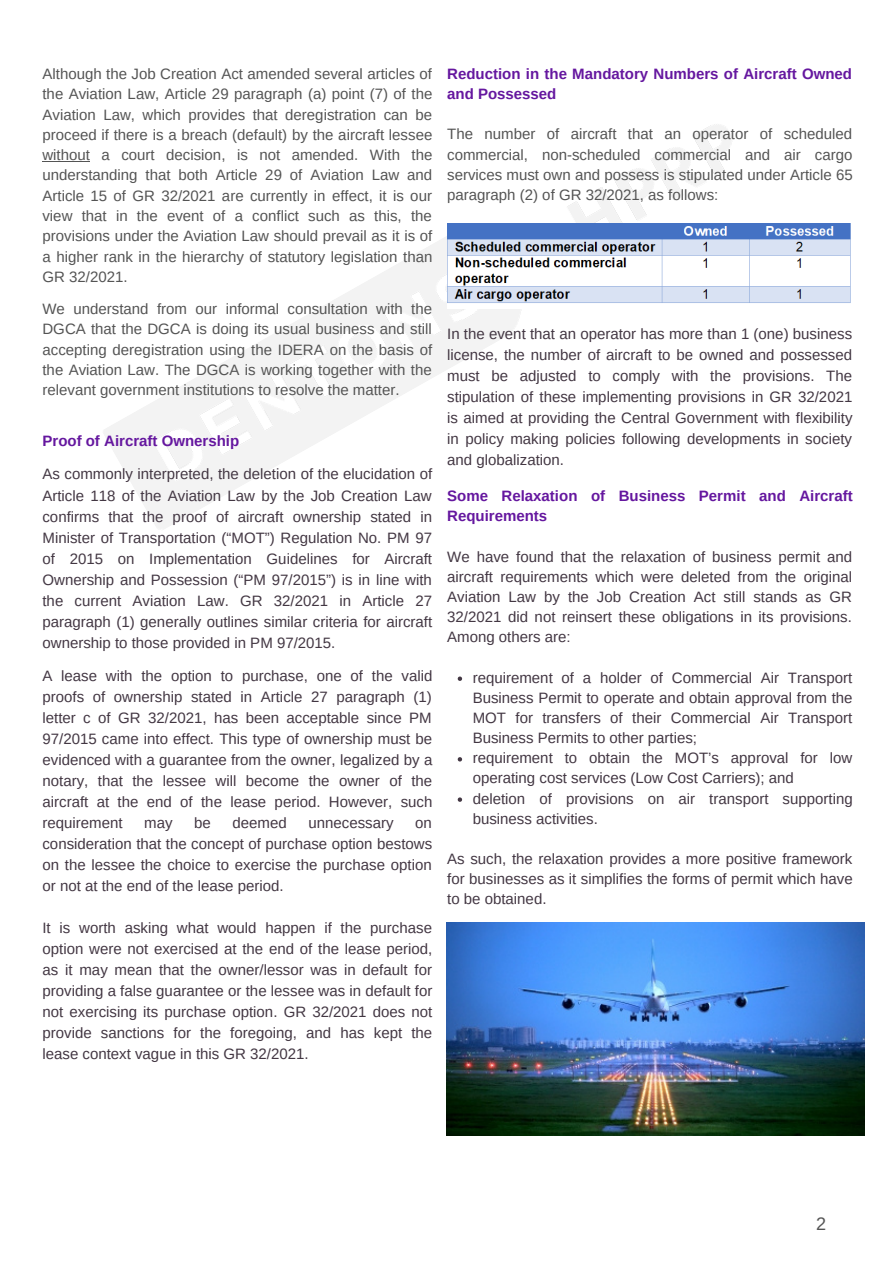
<style>
.page{position:relative;width:894px;height:1264px;background:#fff}
.page>*{position:absolute;margin:0;border:0;box-sizing:border-box;transform-origin:0 0}
.t1{font:18px "Arimo";color:#545454}
.t2{font:15px/21px "Arimo";color:#433743;text-align:justify}
.t3{font:15px/20.2px "Arimo";color:#545454;text-align:justify}
.t4{font:700 15px/20.1px "Arimo";color:#65179f}
</style>
<div class="page">
<img style="left:104px;top:124px;width:659px;height:405px">
<hr style="left:42px;top:161px;width:48px;height:1px;background:#545454">
<img style="left:447px;top:224px;width:404px;height:84px">
<svg style="left:457px;top:676px;width:5px;height:5px"></svg>
<svg style="left:457px;top:757px;width:5px;height:4px"></svg>
<svg style="left:457px;top:797px;width:5px;height:4px"></svg>
<img style="left:446px;top:922px;width:417px;height:212px">
<p class="t3" style="left:42px;top:64px;width:391px">Although the Job Creation Act amended several articles of the Aviation Law, Article 29 paragraph (a) point (7) of the Aviation Law, which provides that deregistration can be proceed if there is a breach (default) by the aircraft lessee without a court decision, is not amended. With the understanding that both Article 29 of Aviation Law and Article 15 of GR 32/2021 are currently in effect, it is our view that in the event of a conflict such as this, the provisions under the Aviation Law should prevail as it is of a higher rank in the hierarchy of statutory legislation than GR 32/2021.</p>
<p class="t3" style="left:42px;top:299px;width:391px">We understand from our informal consultation with the DGCA that the DGCA is doing its usual business and still accepting deregistration using the IDERA on the basis of the Aviation Law. The DGCA is working together with the relevant government institutions to resolve the matter.</p>
<p class="t4" style="left:42px;top:431px;width:198px">Proof of Aircraft Ownership</p>
<p class="t2" style="left:42px;top:464px;width:391px">As commonly interpreted, the deletion of the elucidation of Article 118 of the Aviation Law by the Job Creation Law confirms that the proof of aircraft ownership stated in Minister of Transportation (“MOT”) Regulation No. PM 97 of 2015 on Implementation Guidelines for Aircraft Ownership and Possession (“PM 97/2015”) is in line with the current Aviation Law. GR 32/2021 in Article 27 paragraph (1) generally outlines similar criteria for aircraft ownership to those provided in PM 97/2015.</p>
<p class="t2" style="left:42px;top:665px;width:391px">A lease with the option to purchase, one of the valid proofs of ownership stated in Article 27 paragraph (1) letter c of GR 32/2021, has been acceptable since PM 97/2015 came into effect. This type of ownership must be evidenced with a guarantee from the owner, legalized by a notary, that the lessee will become the owner of the aircraft at the end of the lease period. However, such requirement</p>
<p class="t2" style="left:144px;top:812px;width:30px">may</p>
<p class="t2" style="left:194px;top:812px;width:18px">be</p>
<p class="t2" style="left:232px;top:812px;width:56px">deemed</p>
<p class="t2" style="left:308px;top:812px;width:87px">unnecessary</p>
<p class="t2" style="left:42px;top:812px;width:391px;text-indent:372px">on consideration that the concept of purchase option bestows on the lessee the choice to exercise the purchase option or not at the end of the lease period.</p>
<p class="t2" style="left:42px;top:917px;width:391px">It is worth asking what would happen if the purchase option were not exercised at the end of the lease period, as it may mean that the owner/lessor was in default for providing a false guarantee or the lessee was in default for not exercising its purchase option. GR 32/2021 does not provide sanctions for the foregoing, and has kept the lease context vague in this GR 32/2021.</p>
<p class="t4" style="left:447px;top:64px;width:406px">Reduction in the Mandatory Numbers of Aircraft Owned and Possessed</p>
<p class="t3" style="left:447px;top:124px;width:407px">The number of aircraft that an operator of scheduled commercial, non-scheduled commercial and air cargo services must own and possess is stipulated under Article 65 paragraph (2) of GR 32/2021, as follows:</p>
<p class="t2" style="left:447px;top:323px;width:407px">In the event that an operator has more than 1 (one) business license, the number of aircraft to be owned and possessed must be adjusted to comply with the provisions. The stipulation of these implementing provisions in GR 32/2021 is aimed at providing the Central Government with flexibility in policy making policies following developments in society and globalization.</p>
<p class="t4" style="left:447px;top:486px;width:407px">Some Relaxation of Business Permit and Aircraft<br>Requirements</p>
<p class="t2" style="left:447px;top:546px;width:406px;line-height:20.1px">We have found that the relaxation of business permit and aircraft requirements which were deleted from the original Aviation Law by the Job Creation Act still stands as GR 32/2021 did not reinsert these obligations in its provisions.<br>Among others are:</p>
<p class="t2" style="left:472px;top:667px;width:381px;line-height:20.1px">requirement of a holder of Commercial Air Transport Business Permit to operate and obtain approval from the MOT for transfers of their Commercial Air Transport Business Permits to other parties;</p>
<p class="t2" style="left:472px;top:748px;width:381px;line-height:20.1px">requirement to obtain the MOT’s approval for low operating cost services (Low Cost Carriers); and</p>
<p class="t2" style="left:472px;top:788px;width:381px;line-height:20.1px">deletion of provisions on air transport supporting business activities.</p>
<p class="t2" style="left:447px;top:848px;width:407px;line-height:20.1px">As such, the relaxation provides a more positive framework for businesses as it simplifies the forms of permit which have to be obtained.</p>
<p class="t1" style="left:816px;top:1213px;width:12px">2</p>
</div>
